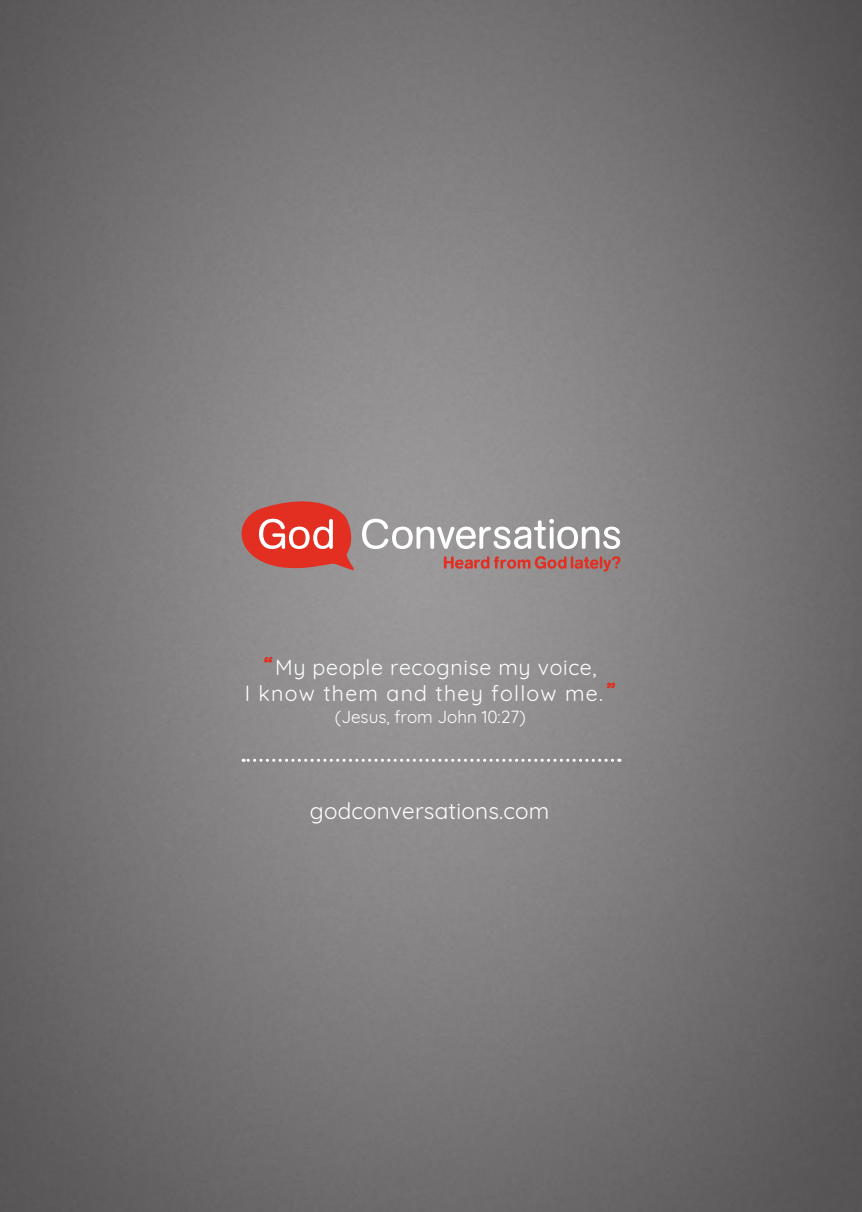
<style>
.page{position:relative;width:862px;height:1212px;background:#fff}
.page>*{position:absolute;margin:0;border:0;box-sizing:border-box;transform-origin:0 0}
.t1{font:22.5px "Quicksand";letter-spacing:.01em;color:#fff}
.t2{font:21.38px/25.7px "Quicksand";letter-spacing:.03em;color:#fff;text-align:center}
.t3{font:17.1px "Quicksand";color:#fff}
.s1{font-size:25.65px;color:#e22f22}
</style>
<div class="page">
<img style="left:0;top:0;width:861px;height:1212px">
<svg style="left:243px;top:759px;width:369px;height:3px"></svg>
<svg style="left:362px;top:519px;width:257px;height:30px"></svg>
<svg style="left:240px;top:496px;width:115px;height:79px;background:#ca6059"></svg>
<svg style="left:443px;top:556px;width:177px;height:15px;background:#af6e6a"></svg>
<p class="t2" style="left:245px;top:653px;width:372px"><span class="s1">“</span>My people recognise my voice,<br>I know them and they follow me.<span class="s1">”</span></p>
<p class="t3" style="left:335px;top:704px;width:192px">(Jesus, from John 10:27)</p>
<p class="t1" style="left:310px;top:794px;width:241px">godconversations.com</p>
</div>
